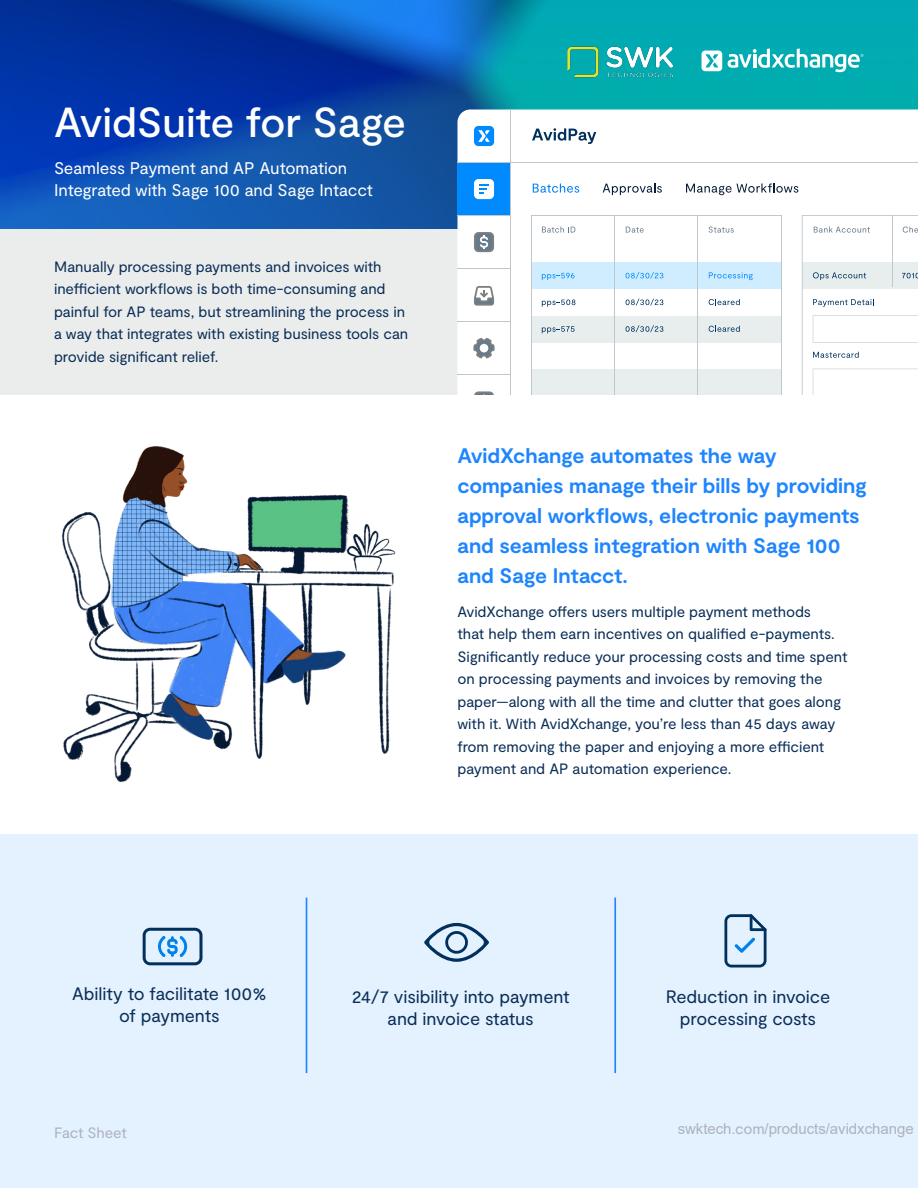
<style>
.page{position:relative;width:918px;height:1188px;background:#fff}
.page>*{position:absolute;margin:0;border:0;box-sizing:border-box;transform-origin:0 0}
.t1{font:500 42px "Moderat";letter-spacing:-.005em;color:#fff}
.t2{font:700 21px/30px "Moderat";letter-spacing:-.005em;color:#1e85ff}
.t3{font:18px/22.5px "Moderat";letter-spacing:-.005em;color:#0a2e57;text-align:center}
.t4{font:16.8px/22.5px "Moderat";letter-spacing:-.01em;color:#fff}
.t5{font:15px/22.5px "Moderat";letter-spacing:-.005em;color:#0a2e57}
.t6{font:15px "Arial";letter-spacing:-.005em;color:#adb3bd}
.t7{font:15px "Moderat";letter-spacing:-.01em;color:#adb3bd}
.s1{font-family:"Moderat"}
</style>
<div class="page">
<img style="left:0;top:0;width:918px;height:230px">
<div style="left:0;top:230px;width:918px;height:200px;background:#ebeded"></div>
<svg style="left:457px;top:110px;width:461px;height:285px"></svg>
<div style="left:458px;top:163px;width:53px;height:53px;background:#008aff"></div>
<hr style="left:458px;top:162px;width:460px;height:1px;background:#bfc7cc">
<svg style="left:474px;top:179px;width:20px;height:20px"></svg>
<svg style="left:474px;top:286px;width:20px;height:20px"></svg>
<svg style="left:473px;top:338px;width:22px;height:20px"></svg>
<svg style="left:474px;top:391px;width:20px;height:4px"></svg>
<svg style="left:474px;top:232px;width:20px;height:20px"></svg>
<hr style="left:458px;top:215px;width:53px;height:1px;background:#bfc7cc">
<hr style="left:458px;top:268px;width:53px;height:1px;background:#bfc7cc">
<hr style="left:458px;top:321px;width:53px;height:1px;background:#bfc7cc">
<hr style="left:458px;top:374px;width:53px;height:1px;background:#bfc7cc">
<svg style="left:474px;top:126px;width:20px;height:20px"></svg>
<div style="left:532px;top:262px;width:249px;height:27px;background:#cfedff"></div>
<div style="left:532px;top:316px;width:249px;height:26px;background:#e8eded"></div>
<div style="left:532px;top:369px;width:249px;height:27px;background:#e8eded"></div>
<hr style="left:781px;top:216px;width:1px;height:339px;background:#bfc7cc">
<hr style="left:510px;top:110px;width:1px;height:445px;background:#bfc7cc">
<svg style="left:533px;top:183px;width:46px;height:10px"></svg>
<svg style="left:603px;top:183px;width:59px;height:12px"></svg>
<svg style="left:686px;top:183px;width:112px;height:12px"></svg>
<svg style="left:542px;top:227px;width:33px;height:6px"></svg>
<svg style="left:626px;top:227px;width:18px;height:6px"></svg>
<svg style="left:709px;top:227px;width:25px;height:6px"></svg>
<svg style="left:626px;top:272px;width:37px;height:7px"></svg>
<svg style="left:709px;top:272px;width:44px;height:8px"></svg>
<svg style="left:542px;top:273px;width:33px;height:7px"></svg>
<svg style="left:626px;top:299px;width:37px;height:6px"></svg>
<svg style="left:709px;top:299px;width:31px;height:6px"></svg>
<svg style="left:542px;top:300px;width:33px;height:7px"></svg>
<svg style="left:626px;top:325px;width:37px;height:7px"></svg>
<svg style="left:709px;top:326px;width:31px;height:6px"></svg>
<svg style="left:542px;top:326px;width:33px;height:7px"></svg>
<hr style="left:614px;top:216px;width:1px;height:339px;background:#bfc7cc">
<hr style="left:531px;top:216px;width:1px;height:339px;background:#bfc7cc">
<hr style="left:697px;top:216px;width:1px;height:339px;background:#bfc7cc">
<hr style="left:532px;top:215px;width:249px;height:1px;background:#bfc7cc">
<svg style="left:802px;top:215px;width:116px;height:180px"></svg>
<svg style="left:532px;top:128px;width:64px;height:16px"></svg>
<div style="left:0;top:395px;width:918px;height:439px;background:#fff"></div>
<svg style="left:728px;top:48px;width:136px;height:24px"></svg>
<svg style="left:702px;top:51px;width:20px;height:20px"></svg>
<div style="left:0;top:834px;width:918px;height:354px;background:#e4f1ff"></div>
<img style="left:62px;top:446px;width:334px;height:337px">
<hr style="left:306px;top:898px;width:1px;height:175px;background:#1e85ff">
<hr style="left:614px;top:898px;width:2px;height:175px;background:#1e85ff">
<svg style="left:424px;top:923px;width:65px;height:39px"></svg>
<svg style="left:724px;top:914px;width:43px;height:54px"></svg>
<svg style="left:143px;top:928px;width:59px;height:37px"></svg>
<img style="left:561px;top:42px;width:117px;height:40px">
<h1 class="t1" style="left:54px;top:97px;width:354px">AvidSuite for Sage</h1>
<p class="t4" style="left:54px;top:157px;width:320px">Seamless Payment and AP Automation<br>Integrated with Sage 100 and Sage Intacct</p>
<p class="t5" style="left:54px;top:255px;width:356px">Manually processing payments and invoices with inefficient workflows is both time-consuming and painful for AP teams, but streamlining the process in a way that integrates with existing business tools can provide significant relief.</p>
<h2 class="t2" style="left:458px;top:441px;width:411px">AvidXchange automates the way companies manage their bills by providing approval workflows, electronic payments and seamless integration with Sage 100 and Sage Intacct.</h2>
<p class="t5" style="left:458px;top:600px;width:391px">AvidXchange offers users multiple payment methods<br>that help them earn incentives on qualified e-payments.<br>Significantly reduce your processing costs and time spent on processing payments and invoices by removing the paper—along with all the time and clutter that goes along with it. With AvidXchange, you’re less than 45 days away from removing the paper and enjoying a more efficient payment and AP automation experience.</p>
<p class="t3" style="left:72px;top:983px;width:196px">Ability to facilitate 100% of payments</p>
<p class="t3" style="left:352px;top:986px;width:220px">24/7 visibility into payment and invoice status</p>
<p class="t3" style="left:666px;top:986px;width:166px">Reduction in invoice processing costs</p>
<p class="t7" style="left:54px;top:1124px;width:74px">Fact Sheet</p>
<p class="t6" style="left:678px;top:1120px;width:238px">swktech<span class="s1">.com</span>/products/avidxchange</p>
</div>
